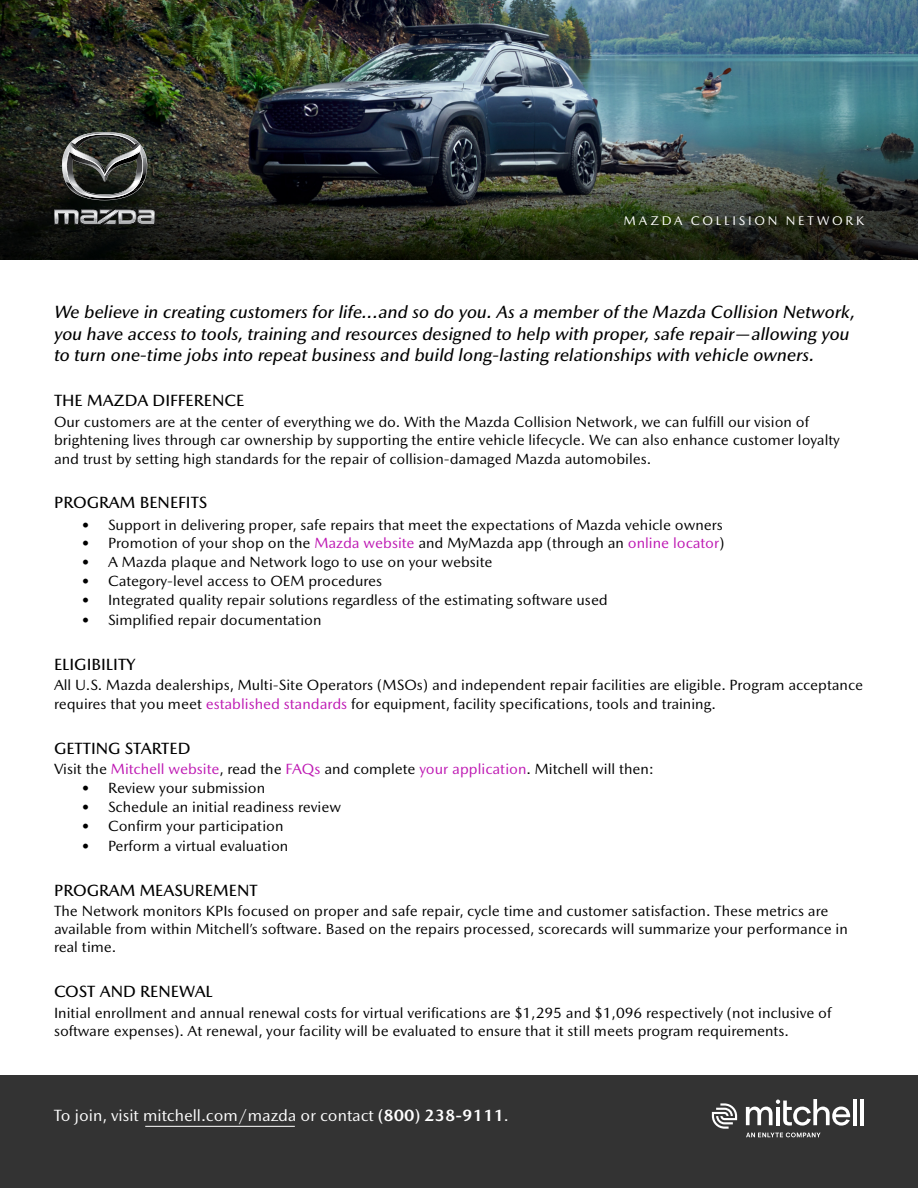
<style>
.page{position:relative;width:918px;height:1188px;background:#fff}
.page>*{position:absolute;margin:0;border:0;box-sizing:border-box;transform-origin:0 0}
.t1{font:italic 500 18px/21.6px "Mazda Type";color:#000}
.t2{font:500 16.5px "Mazda Type";color:#000}
.t3{font:16.5px "Mazda Type";color:#fff}
.t4{font:15px/18px "Mazda Type";color:#000}
.t5{font:12.75px "Mazda Type";letter-spacing:.215em;color:#fff}
.s1{color:#be18b3}
.s2{font-weight:700}
</style>
<div class="page">
<img style="left:0;top:0;width:918px;height:260px">
<div style="left:0;top:1076px;width:918px;height:112px;background:#333"></div>
<svg style="left:746px;top:1133px;width:75px;height:4px"></svg>
<svg style="left:712px;top:1103px;width:25px;height:26px"></svg>
<hr style="left:853px;top:1099px;width:4px;height:26px;background:#fff">
<hr style="left:860px;top:1099px;width:4px;height:26px;background:#fff">
<svg style="left:746px;top:1099px;width:104px;height:27px"></svg>
<hr style="left:145px;top:1126px;width:150px;height:1px;background:#fff">
<svg style="left:54px;top:209px;width:101px;height:16px;background:#737575"></svg>
<svg style="left:62px;top:132px;width:86px;height:68px;background:#4c4e4b"></svg>
<p class="t5" style="left:624px;top:213px;width:242px">MAZDA COLLISION NETWORK</p>
<p class="t1" style="left:54px;top:301px;width:803px">We believe in creating customers for life...and so do you. As a member of the Mazda Collision Network, you have access to tools, training and resources designed to help with proper, safe repair—allowing you to turn one-time jobs into repeat business and build long-lasting relationships with vehicle owners.</p>
<p class="t2" style="left:54px;top:391px;width:192px">THE MAZDA DIFFERENCE</p>
<p class="t4" style="left:54px;top:412px;width:787px;line-height:18.5px">Our customers are at the center of everything we do. With the Mazda Collision Network, we can fulfill our vision of brightening lives through car ownership by supporting the entire vehicle lifecycle. We can also enhance customer loyalty and trust by setting high standards for the repair of collision-damaged Mazda automobiles.</p>
<p class="t2" style="left:54px;top:493px;width:155px">PROGRAM BENEFITS</p>
<p class="t4" style="left:81px;top:515px;width:643px">• Support in delivering proper, safe repairs that meet the expectations of Mazda vehicle owners</p>
<p class="t4" style="left:81px;top:534px;width:645px">• Promotion of your shop on the <span class="s1">Mazda website</span> and MyMazda app (through an <span class="s1">online locator</span>)</p>
<p class="t4" style="left:81px;top:553px;width:413px">• A Mazda plaque and Network logo to use on your website</p>
<p class="t4" style="left:81px;top:572px;width:303px">• Category-level access to OEM procedures</p>
<p class="t4" style="left:81px;top:590px;width:528px">• Integrated quality repair solutions regardless of the estimating software used</p>
<p class="t4" style="left:81px;top:610px;width:242px">• Simplified repair documentation</p>
<p class="t2" style="left:54px;top:654px;width:83px">ELIGIBILITY</p>
<p class="t4" style="left:54px;top:676px;width:811px;line-height:18.9px">All U.S. Mazda dealerships, Multi-Site Operators (MSOs) and independent repair facilities are eligible. Program acceptance requires that you meet <span class="s1">established standards</span> for equipment, facility specifications, tools and training.</p>
<p class="t2" style="left:54px;top:738px;width:138px">GETTING STARTED</p>
<p class="t4" style="left:54px;top:760px;width:602px">Visit the <span class="s1">Mitchell website</span>, read the <span class="s1">FAQs</span> and complete <span class="s1">your application</span>. Mitchell will then:</p>
<p class="t4" style="left:81px;top:779px;width:186px">• Review your submission</p>
<p class="t4" style="left:81px;top:798px;width:262px">• Schedule an initial readiness review</p>
<p class="t4" style="left:81px;top:816px;width:204px">• Confirm your participation</p>
<p class="t4" style="left:81px;top:836px;width:209px">• Perform a virtual evaluation</p>
<p class="t2" style="left:54px;top:880px;width:205px">PROGRAM MEASUREMENT</p>
<p class="t4" style="left:54px;top:902px;width:795px">The Network monitors KPIs focused on proper and safe repair, cycle time and customer satisfaction. These metrics are available from within Mitchell’s software. Based on the repairs processed, scorecards will summarize your performance in real time.</p>
<p class="t2" style="left:54px;top:981px;width:160px">COST AND RENEWAL</p>
<p class="t4" style="left:54px;top:1003px;width:779px">Initial enrollment and annual renewal costs for virtual verifications are $1,295 and $1,096 respectively (not inclusive of software expenses). At renewal, your facility will be evaluated to ensure that it still meets program requirements.</p>
<p class="t3" style="left:54px;top:1105px;width:457px">To join, visit mitchell.com/mazda or contact <span class="s2">(800) 238-9111</span>.</p>
</div>
